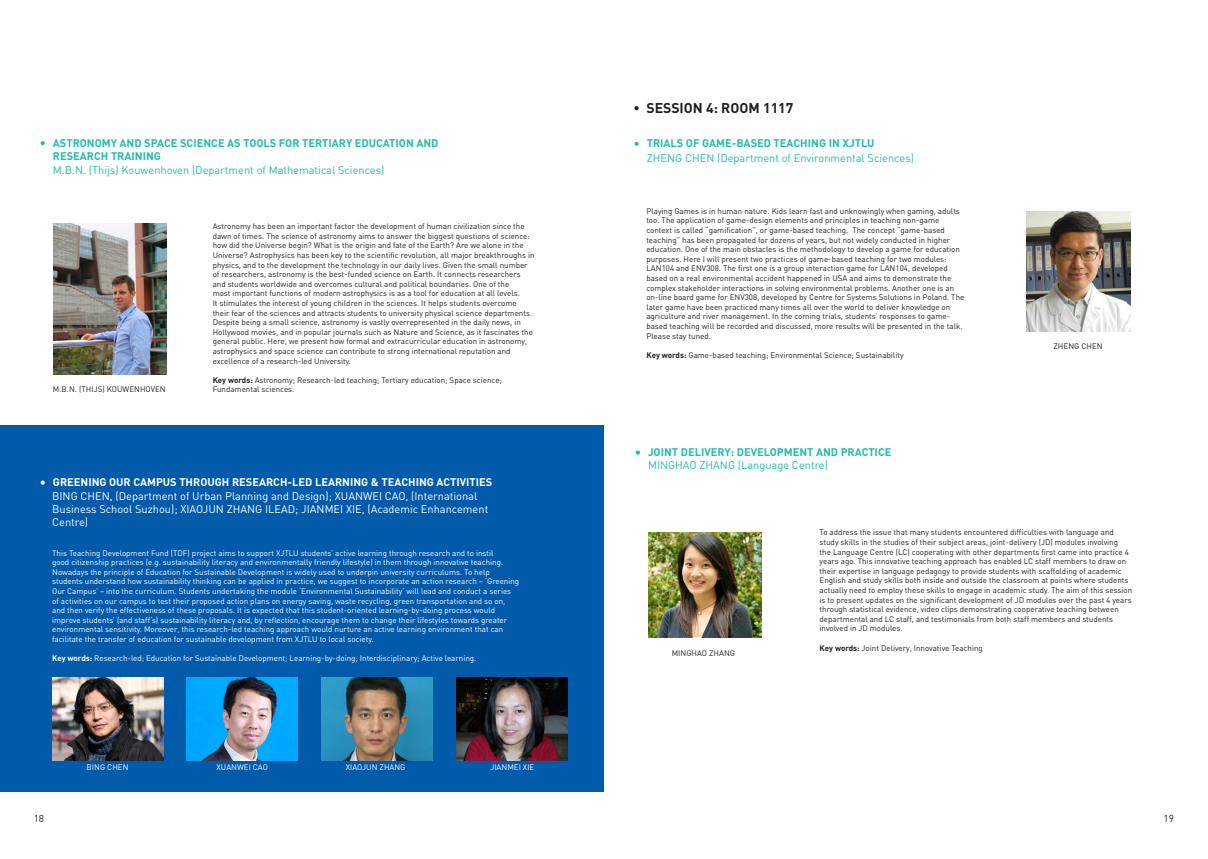
<style>
.page{position:relative;width:1208px;height:859px;background:#fff}
.page>*{position:absolute;margin:0;border:0;box-sizing:border-box;transform-origin:0 0}
.t1{font:700 14px "DIN";color:#231f20}
.t2{font:11px/13.2px "DIN";color:#fff}
.t3{font:700 11px/13.2px "DIN";color:#22bcac}
.t4{font:11px "DIN";color:#22bcac}
.t5{font:700 11px "DIN";color:#fff}
.t6{font:10px "DIN";color:#231f20}
.t7{font:8px/9.6px "DIN";color:#231f20}
.t8{font:8px/9.6px "DIN";color:#fff}
.s1{font-weight:700}
</style>
<div class="page">
<div style="left:0;top:425px;width:604px;height:367px;background:#015aaa"></div>
<svg style="left:41px;top:480px;width:4px;height:5px"></svg>
<svg style="left:41px;top:141px;width:4px;height:4px"></svg>
<img style="left:53px;top:223px;width:114px;height:152px">
<img style="left:187px;top:677px;width:111px;height:83px">
<img style="left:321px;top:677px;width:111px;height:83px">
<img style="left:457px;top:677px;width:111px;height:83px">
<img style="left:52px;top:677px;width:111px;height:83px">
<svg style="left:634px;top:106px;width:4px;height:4px"></svg>
<svg style="left:634px;top:142px;width:4px;height:4px"></svg>
<svg style="left:636px;top:450px;width:4px;height:5px"></svg>
<img style="left:1027px;top:212px;width:103px;height:120px">
<img style="left:648px;top:533px;width:113px;height:105px">
<h2 class="t3" style="left:53px;top:136px;width:387px">ASTRONOMY AND SPACE SCIENCE AS TOOLS FOR TERTIARY EDUCATION AND<br>RESEARCH TRAINING</h2>
<h2 class="t4" style="left:53px;top:163px;width:333px">M.B.N. (Thijs) Kouwenhoven (Department of Mathematical Sciences)</h2>
<p class="t7" style="left:213px;top:221px;width:323px">Astronomy has been an important factor the development of human civilization since the dawn of times. The science of astronomy aims to answer the biggest questions of science: how did the Universe begin? What is the origin and fate of the Earth? Are we alone in the Universe? Astrophysics has been key to the scientific revolution, all major breakthroughs in physics, and to the development the technology in our daily lives. Given the small number of researchers, astronomy is the best-funded science on Earth. It connects researchers and students worldwide and overcomes cultural and political boundaries. One of the<br>most important functions of modern astrophysics is as a tool for education at all levels.<br>It stimulates the interest of young children in the sciences. It helps students overcome their fear of the sciences and attracts students to university physical science departments.<br>Despite being a small science, astronomy is vastly overrepresented in the daily news, in Hollywood movies, and in popular journals such as Nature and Science, as it fascinates the general public. Here, we present how formal and extracurricular education in astronomy, astrophysics and space science can contribute to strong international reputation and excellence of a research-led University.</p>
<p class="t7" style="left:213px;top:375px;width:291px"><span class="s1">Key words:</span> Astronomy; Research-led teaching; Tertiary education; Space science;</p>
<p class="t7" style="left:53px;top:385px;width:114px">M.B.N. (THIJS) KOUWENHOVEN</p>
<p class="t7" style="left:213px;top:384px;width:83px">Fundamental sciences.</p>
<h2 class="t5" style="left:53px;top:475px;width:441px">GREENING OUR CAMPUS THROUGH RESEARCH-LED LEARNING &amp; TEACHING ACTIVITIES</h2>
<h2 class="t2" style="left:52px;top:489px;width:438px">BING CHEN, (Department of Urban Planning and Design); XUANWEI CAO, (International<br>Business School Suzhou); XIAOJUN ZHANG ILEAD; JIANMEI XIE, (Academic Enhancement<br>Centre)</h2>
<p class="t8" style="left:52px;top:548px;width:468px">This Teaching Development Fund (TDF) project aims to support XJTLU students’ active learning through research and to instil<br>good citizenship practices (e.g. sustainability literacy and environmentally friendly lifestyle) in them through innovative teaching.<br>Nowadays the principle of Education for Sustainable Development is widely used to underpin university curriculums. To help students understand how sustainability thinking can be applied in practice, we suggest to incorporate an action research – ‘Greening Our Campus’ – into the curriculum. Students undertaking the module ‘Environmental Sustainability’ will lead and conduct a series of activities on our campus to test their proposed action plans on energy saving, waste recycling, green transportation and so on, and then verify the effectiveness of these proposals. It is expected that this student-oriented learning-by-doing process would improve students’ (and staff’s) sustainability literacy and, by reflection, encourage them to change their lifestyles towards greater environmental sensitivity. Moreover, this research-led teaching approach would nurture an active learning environment that can facilitate the transfer of education for sustainable development from XJTLU to local society.</p>
<p class="t8" style="left:52px;top:653px;width:426px"><span class="s1">Key words:</span> Research-led; Education for Sustainable Development; Learning-by-doing; Interdisciplinary; Active learning.</p>
<p class="t8" style="left:87px;top:763px;width:43px">BING CHEN</p>
<p class="t8" style="left:216px;top:763px;width:53px">XUANWEI CAO</p>
<p class="t8" style="left:346px;top:763px;width:61px">XIAOJUN ZHANG</p>
<p class="t8" style="left:490px;top:763px;width:46px">JIANMEI XIE</p>
<h1 class="t1" style="left:646px;top:99px;width:149px">SESSION 4: ROOM 1117</h1>
<h2 class="t3" style="left:647px;top:136px;width:229px">TRIALS OF GAME-BASED TEACHING IN XJTLU</h2>
<h2 class="t4" style="left:647px;top:152px;width:269px">ZHENG CHEN (Department of Environmental Sciences)</h2>
<p class="t7" style="left:646px;top:206px;width:319px">Playing Games is in human nature. Kids learn fast and unknowingly when gaming, adults too. The application of game-design elements and principles in teaching non-game context is called “gamification”, or game-based teaching. The concept “game-based teaching” has been propagated for dozens of years, but not widely conducted in higher education. One of the main obstacles is the methodology to develop a game for education purposes. Here I will present two practices of game-based teaching for two modules:<br>LAN104 and ENV308. The first one is a group interaction game for LAN104, developed based on a real environmental accident happened in USA and aims to demonstrate the complex stakeholder interactions in solving environmental problems. Another one is an on-line board game for ENV308, developed by Centre for Systems Solutions in Poland. The later game have been practiced many times all over the world to deliver knowledge on agriculture and river management. In the coming trials, students’ responses to game&shy;based teaching will be recorded and discussed, more results will be presented in the talk.<br>Please stay tuned.</p>
<p class="t7" style="left:646px;top:350px;width:259px"><span class="s1">Key words:</span> Game-based teaching; Environmental Science; Sustainability</p>
<h2 class="t3" style="left:648px;top:445px;width:245px">JOINT DELIVERY: DEVELOPMENT AND PRACTICE</h2>
<h2 class="t4" style="left:648px;top:458px;width:181px">MINGHAO ZHANG (Language Centre)</h2>
<p class="t7" style="left:1053px;top:341px;width:51px">ZHENG CHEN</p>
<p class="t7" style="left:672px;top:648px;width:65px">MINGHAO ZHANG</p>
<p class="t7" style="left:819px;top:527px;width:314px">To address the issue that many students encountered difficulties with language and study skills in the studies of their subject areas, joint-delivery (JD) modules involving<br>the Language Centre (LC) cooperating with other departments first came into practice 4 years ago. This innovative teaching approach has enabled LC staff members to draw on their expertise in language pedagogy to provide students with scaffolding of academic English and study skills both inside and outside the classroom at points where students actually need to employ these skills to engage in academic study. The aim of this session is to present updates on the significant development of JD modules over the past 4 years through statistical evidence, video clips demonstrating cooperative teaching between departmental and LC staff, and testimonials from both staff members and students involved in JD modules.</p>
<p class="t7" style="left:819px;top:643px;width:165px"><span class="s1">Key words:</span> Joint Delivery, Innovative Teaching</p>
<p class="t6" style="left:34px;top:812px;width:12px">18</p>
<p class="t6" style="left:1163px;top:812px;width:12px">19</p>
</div>
